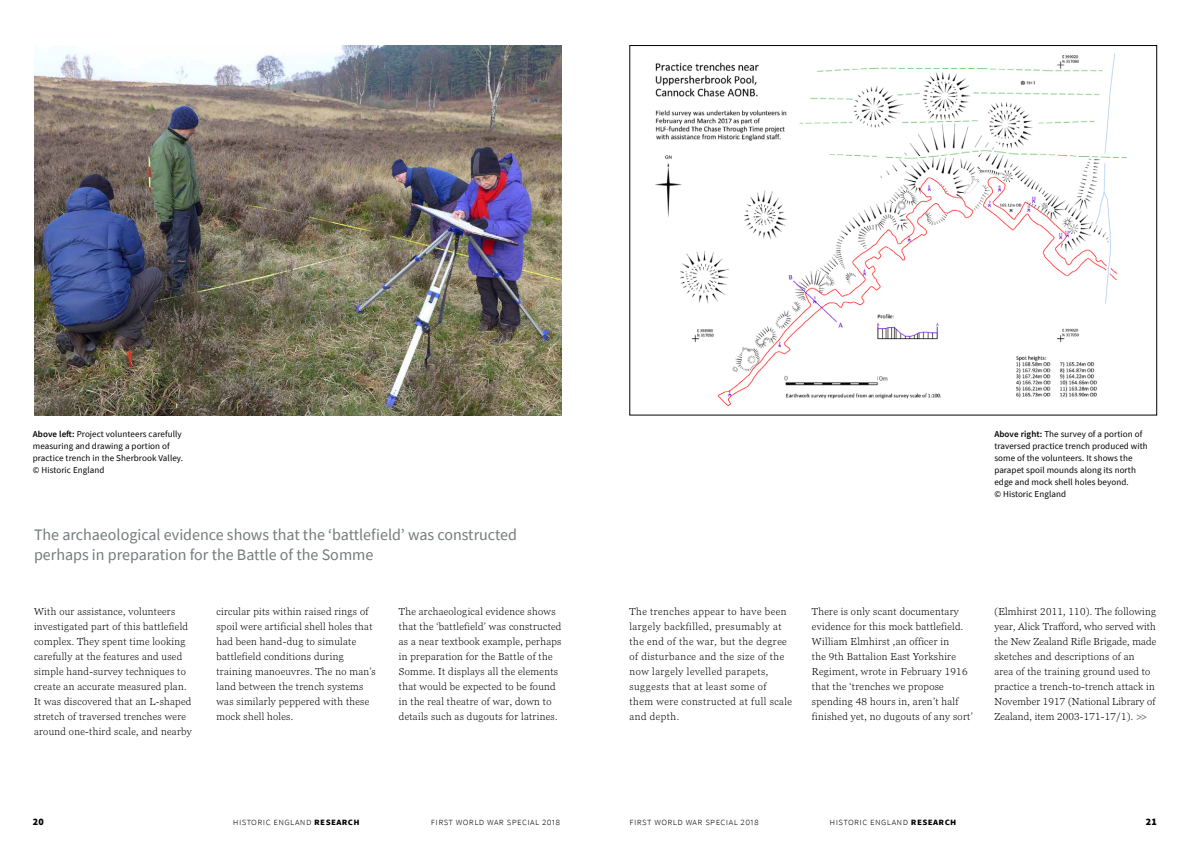
<style>
.page{position:relative;width:1191px;height:842px;background:#fff}
.page>*{position:absolute;margin:0;border:0;box-sizing:border-box;transform-origin:0 0}
.t1{font:16px/19.2px "Source Sans Pro";color:#757a7c}
.Body_Text{font:300 10px/15px "Georgia Pro";letter-spacing:.03em;color:#000}
.Body_Text-2{font:300 10px/15px "Georgia Pro";letter-spacing:.05em;color:#000}
.t2{font:300 10px "Source Sans Pro";letter-spacing:.04em;color:#000}
.t3{font:900 10px "Source Sans Pro";color:#000}
.Image_Captions{font:9px/12px "Source Sans Pro";letter-spacing:.01em;color:#000}
.s1{font-weight:600}
.s2{font-weight:700;color:#757a7c}
.s3{font-weight:700}
</style>
<div class="page">
<img style="left:34px;top:45px;width:527px;height:370px">
<img style="left:655px;top:53px;width:473px;height:353px">
<p class="Image_Captions" style="left:33px;top:428px;width:152px"><span class="s1">Above left:</span> Project volunteers carefully measuring and drawing a portion of practice trench in the Sherbrook Valley. © Historic England</p>
<h1 class="t1" style="left:34px;top:525px;width:484px">The archaeological evidence shows that the ‘battlefield’ was constructed perhaps in preparation for the Battle of the Somme</h1>
<p class="Image_Captions" style="left:994px;top:428px;width:155px"><span class="s1">Above right:</span> The survey of a portion of traversed practice trench produced with some of the volunteers. It shows the parapet spoil mounds along its north edge and mock shell holes beyond.<br>© Historic England</p>
<p class="Body_Text" style="left:34px;top:605px;width:159px">With our assistance, volunteers investigated part of this battlefield complex. They spent time looking carefully at the features and used simple hand-survey techniques to create an accurate measured plan.<br>It was discovered that an L-shaped stretch of traversed trenches were around one-third scale, and nearby</p>
<p class="Body_Text" style="left:216px;top:605px;width:161px">circular pits within raised rings of spoil were artificial shell holes that had been hand-dug to simulate battlefield conditions during training manoeuvres. The no man’s land between the trench systems was similarly peppered with these mock shell holes.</p>
<p class="Body_Text" style="left:399px;top:605px;width:164px">The archaeological evidence shows that the ‘battlefield’ was constructed as a near textbook example, perhaps in preparation for the Battle of the Somme. It displays all the elements that would be expected to be found in the real theatre of war, down to details such as dugouts for latrines.</p>
<p class="Body_Text-2" style="left:629px;top:605px;width:164px">The trenches appear to have been largely backfilled, presumably at the end of the war, but the degree of disturbance and the size of the now largely levelled parapets, suggests that at least some of them were constructed at full scale and depth.</p>
<p class="Body_Text" style="left:812px;top:605px;width:162px">There is only scant documentary evidence for this mock battlefield.<br>William Elmhirst ,an officer in<br>the 9th Battalion East Yorkshire Regiment, wrote in February 1916 that the ‘trenches we propose spending 48 hours in, aren’t half finished yet, no dugouts of any sort’</p>
<p class="Body_Text" style="left:994px;top:605px;width:163px">(Elmhirst 2011, 110). The following year, Alick Trafford, who served with the New Zealand Rifle Brigade, made sketches and descriptions of an<br>area of the training ground used to practice a trench-to-trench attack in November 1917 (National Library of Zealand, item 2003-171-17/1). <span class="s2">&gt;&gt;</span></p>
<p class="t3" style="left:33px;top:815px;width:13px">20</p>
<p class="t2" style="left:233px;top:815px;width:128px">historic england <span class="s3">research</span></p>
<p class="t2" style="left:431px;top:815px;width:131px">first world war special 2018</p>
<p class="t2" style="left:629px;top:815px;width:131px">first world war special 2018</p>
<p class="t2" style="left:829px;top:815px;width:128px">historic england <span class="s3">research</span></p>
<p class="t3" style="left:1145px;top:815px;width:13px">21</p>
</div>
